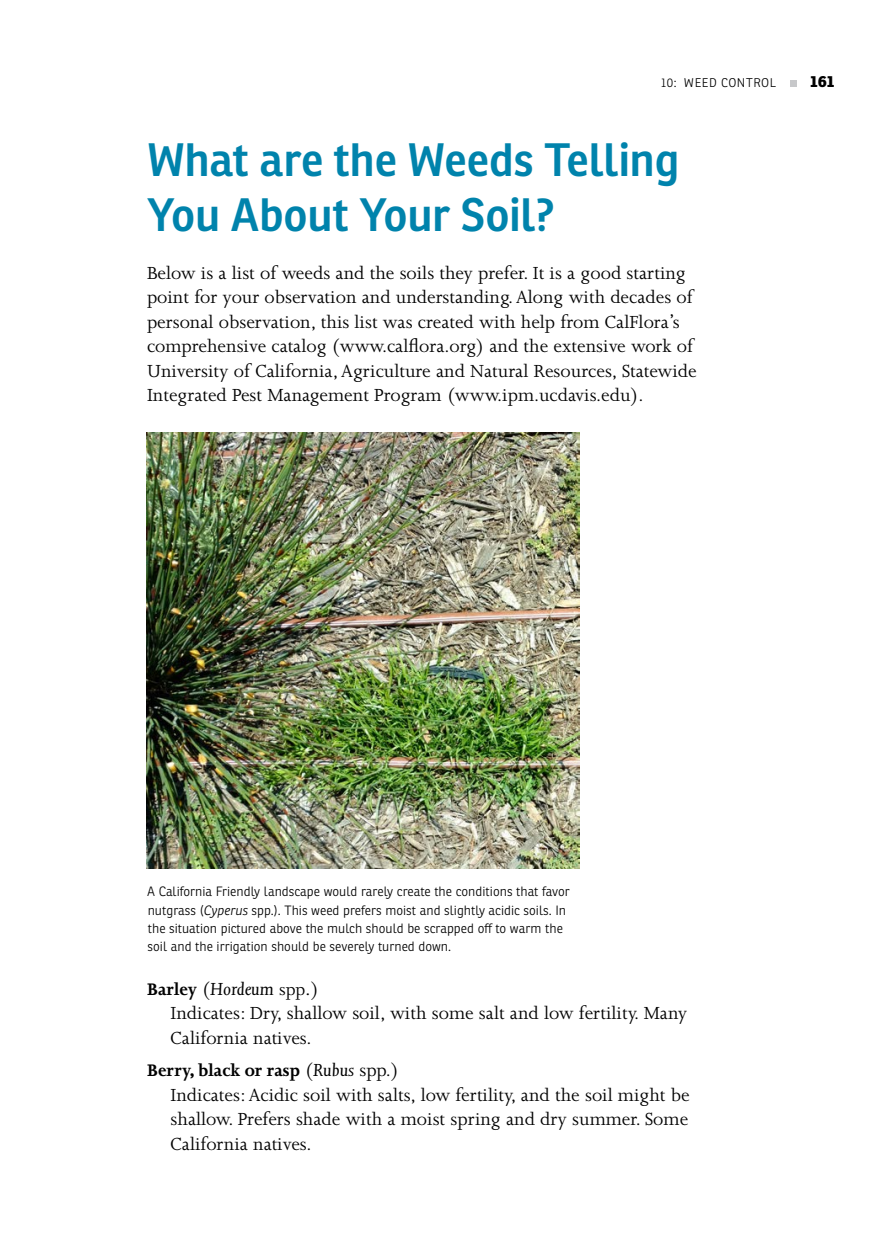
<style>
.page{position:relative;width:882px;height:1260px;background:#fff}
.page>*{position:absolute;margin:0;border:0;box-sizing:border-box;transform-origin:0 0}
.t1{font:600 45.5px/54.6px "Ronnia";letter-spacing:-.01em;color:#0083ac}
.t2{font:20.12px/24.5px "Joanna";color:#000}
.t3{font:700 19.25px "Joanna";color:#000}
.t4{font:800 15.75px "Ronnia";color:#000}
.t5{font:300 13.12px/18.4px "Ronnia";color:#000}
.t6{font:300 12.25px "Ronnia";letter-spacing:.05em;color:#000}
.s1{font-style:italic}
.s2{font-weight:700;font-size:19.25px}
.s3{font-size:19.25px}
.s4{font-weight:400;font-size:20.12px}
.s5{font-weight:400;font-style:italic;font-size:20.12px}
</style>
<div class="page">
<img style="left:147px;top:433px;width:433px;height:436px">
<div style="left:790px;top:80px;width:7px;height:7px;background:#c7c8ca"></div>
<p class="t6" style="left:661px;top:75px;width:117px">10: Weed Control</p>
<p class="t4" style="left:810px;top:71px;width:26px">161</p>
<h1 class="t1" style="left:147px;top:132px;width:534px">What are the Weeds Telling<br>You About Your Soil?</h1>
<p class="t2" style="left:147px;top:261px;width:551px">Below is a list of weeds and the soils they prefer. It is a good starting point for your observation and understanding. Along with decades of personal observation, this list was created with help from CalFlora’s comprehensive catalog (www.calflora.org) and the extensive work of University of California, Agriculture and Natural Resources, Statewide Integrated Pest Management Program (www.ipm.ucdavis.edu).</p>
<p class="t5" style="left:147px;top:882px;width:424px">A California Friendly landscape would rarely create the conditions that favor nutgrass (<span class="s1">Cyperus</span> spp.). This weed prefers moist and slightly acidic soils. In the situation pictured above the mulch should be scrapped off to warm the soil and the irrigation should be severely turned down.</p>
<p class="t2" style="left:171px;top:977px;width:518px;text-indent:-24px"><span class="s2">Barley</span> (<span class="s1">Hordeum</span> <span class="s3">spp</span><span class="s1">.</span>)<br>Indicates: Dry, shallow soil, with some salt and low fertility. Many<br>California natives.</p>
<p class="t3" style="left:147px;top:1060px;width:253px">Berry, black or rasp <span class="s4">(</span><span class="s5">Rubus</span> <span class="s4">spp.)</span></p>
<p class="t2" style="left:171px;top:1083px;width:521px;text-align:justify">Indicates: Acidic soil with salts, low fertility, and the soil might be shallow. Prefers shade with a moist spring and dry summer. Some California natives.</p>
</div>
